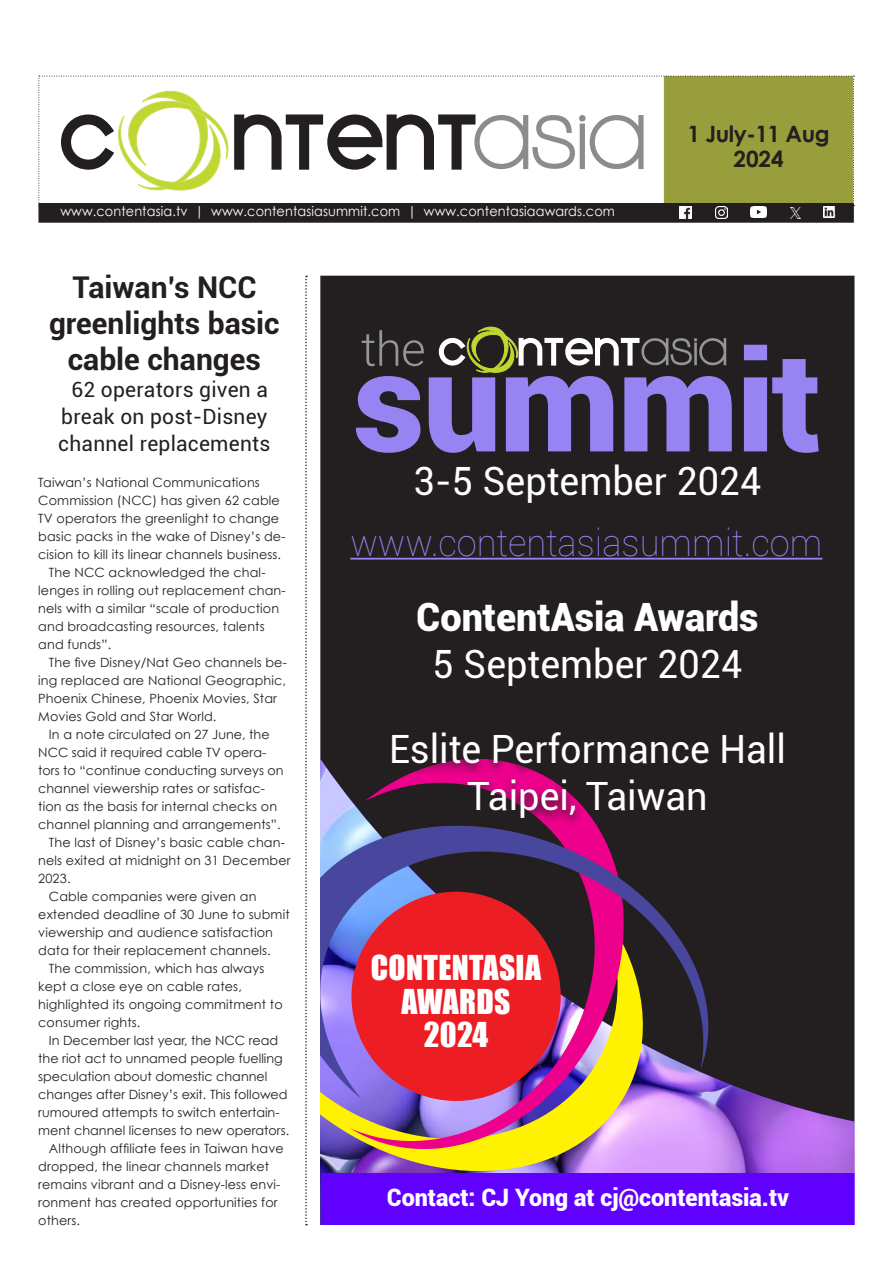
<style>
.page{position:relative;width:893px;height:1263px;background:#fff}
.page>*{position:absolute;margin:0;border:0;box-sizing:border-box;transform-origin:0 0}
.t1{font:39px/46.8px "Roboto";color:#fff;text-align:center}
.t2{font:900 39px "Roboto";color:#fff}
.t3{font:100 37.5px "Roboto";color:#9584f1}
.t4{font:31.5px/33.5px "Impact";letter-spacing:.01em;color:#fff;text-align:center}
.t5{font:700 30px/36px "Roboto";color:#231f20;text-align:center}
.t6{font:900 24px "Roboto";color:#fff}
.t7{font:700 22.5px/25.5px "Century Gothic";letter-spacing:-.02em;color:#231f20;text-align:center}
.t8{font:21px/27px "Roboto";letter-spacing:.01em;color:#231f20;text-align:center}
.t9{font:13.5px "Century Gothic";letter-spacing:.01em;color:#fff;scale:.95 1}
.t10{font:12.75px "Century Gothic";letter-spacing:.01em;color:#231f20}
</style>
<div class="page">
<div style="left:321px;top:276px;width:533px;height:899px;background:#231f20"></div>
<svg style="left:362px;top:330px;width:60px;height:15px"></svg>
<svg style="left:440px;top:326px;width:286px;height:19px"></svg>
<svg style="left:356px;top:345px;width:463px;height:108px"></svg>
<div style="left:39px;top:204px;width:814px;height:18px;background:#231f20"></div>
<div style="left:38px;top:203px;width:816px;height:20px;border:2px solid #231f20"></div>
<svg style="left:38px;top:76px;width:816px;height:142px"></svg>
<img style="left:320px;top:739px;width:535px;height:486px">
<div style="left:321px;top:1173px;width:534px;height:52px;background:#6000ff"></div>
<svg style="left:320px;top:1098px;width:336px;height:99px"></svg>
<img style="left:350px;top:747px;width:298px;height:427px">
<svg style="left:320px;top:804px;width:403px;height:294px"></svg>
<div style="left:351px;top:892px;width:210px;height:209px;background:#ed1d24;border-radius:50%"></div>
<div style="left:385px;top:461px;width:406px;height:369px;background:#231f20"></div>
<svg style="left:305px;top:276px;width:2px;height:949px"></svg>
<hr style="left:350px;top:558px;width:472px;height:2px;background:#9584f1">
<p class="t9" style="left:60px;top:203px;width:585px">www.contentasia.tv | www.contentasiasummit.com | www.contentasiaawards.com</p>
<h3 class="t7" style="left:687px;top:120px;width:144px">1 July-11 Aug<br>2024</h3>
<h3 class="t5" style="left:49px;top:268px;width:232px">Taiwan’s NCC greenlights basic cable changes</h3>
<h3 class="t8" style="left:58px;top:375px;width:214px">62 operators given a break on post-Disney channel replacements</h3>
<p class="t10" style="left:38px;top:475px;width:223px">Taiwan’s National Communications</p>
<p class="t10" style="left:38px;top:493px;width:243px">Commission (NCC) has given 62 cable</p>
<p class="t10" style="left:38px;top:511px;width:242px">TV operators the greenlight to change</p>
<p class="t10" style="left:38px;top:529px;width:249px">basic packs in the wake of Disney’s de-</p>
<p class="t10" style="left:38px;top:547px;width:244px">cision to kill its linear channels business.</p>
<p class="t10" style="left:49px;top:565px;width:218px">The NCC acknowledged the chal-</p>
<p class="t10" style="left:38px;top:583px;width:249px">lenges in rolling out replacement chan-</p>
<p class="t10" style="left:38px;top:601px;width:242px">nels with a similar “scale of production</p>
<p class="t10" style="left:38px;top:619px;width:228px">and broadcasting resources, talents</p>
<p class="t10" style="left:38px;top:637px;width:74px">and funds”.</p>
<p class="t10" style="left:49px;top:655px;width:240px">The five Disney/Nat Geo channels be-</p>
<p class="t10" style="left:38px;top:673px;width:249px">ing replaced are National Geographic,</p>
<p class="t10" style="left:38px;top:691px;width:240px">Phoenix Chinese, Phoenix Movies, Star</p>
<p class="t10" style="left:38px;top:709px;width:180px">Movies Gold and Star World.</p>
<p class="t10" style="left:49px;top:727px;width:222px">In a note circulated on 27 June, the</p>
<p class="t10" style="left:38px;top:745px;width:230px">NCC said it required cable TV opera-</p>
<p class="t10" style="left:38px;top:763px;width:247px">tors to “continue conducting surveys on</p>
<p class="t10" style="left:38px;top:781px;width:228px">channel viewership rates or satisfac-</p>
<p class="t10" style="left:38px;top:799px;width:240px">tion as the basis for internal checks on</p>
<p class="t10" style="left:38px;top:817px;width:244px">channel planning and arrangements”.</p>
<p class="t10" style="left:49px;top:835px;width:237px">The last of Disney’s basic cable chan-</p>
<p class="t10" style="left:38px;top:853px;width:254px">nels exited at midnight on 31 December</p>
<p class="t10" style="left:38px;top:871px;width:34px">2023.</p>
<p class="t10" style="left:49px;top:889px;width:209px">Cable companies were given an</p>
<p class="t10" style="left:38px;top:907px;width:253px">extended deadline of 30 June to submit</p>
<p class="t10" style="left:38px;top:925px;width:236px">viewership and audience satisfaction</p>
<p class="t10" style="left:38px;top:943px;width:234px">data for their replacement channels.</p>
<p class="t10" style="left:49px;top:961px;width:217px">The commission, which has always</p>
<p class="t10" style="left:38px;top:979px;width:205px">kept a close eye on cable rates,</p>
<p class="t10" style="left:38px;top:997px;width:246px">highlighted its ongoing commitment to</p>
<p class="t10" style="left:38px;top:1015px;width:104px">consumer rights.</p>
<p class="t10" style="left:49px;top:1033px;width:231px">In December last year, the NCC read</p>
<p class="t10" style="left:38px;top:1051px;width:246px">the riot act to unnamed people fuelling</p>
<p class="t10" style="left:38px;top:1069px;width:231px">speculation about domestic channel</p>
<p class="t10" style="left:38px;top:1087px;width:251px">changes after Disney’s exit. This followed</p>
<p class="t10" style="left:38px;top:1105px;width:243px">rumoured attempts to switch entertain-</p>
<p class="t10" style="left:38px;top:1123px;width:252px">ment channel licenses to new operators.</p>
<p class="t10" style="left:49px;top:1141px;width:236px">Although affiliate fees in Taiwan have</p>
<p class="t10" style="left:38px;top:1159px;width:232px">dropped, the linear channels market</p>
<p class="t10" style="left:38px;top:1177px;width:244px">remains vibrant and a Disney-less envi-</p>
<p class="t10" style="left:38px;top:1195px;width:241px">ronment has created opportunities for</p>
<p class="t10" style="left:38px;top:1213px;width:43px">others.</p>
<h1 class="t1" style="left:413px;top:456px;width:350px">3-5 September 2024</h1>
<h2 class="t3" style="left:350px;top:517px;width:473px">www.contentasiasummit.com</h2>
<h1 class="t2" style="left:416px;top:589px;width:344px">ContentAsia Awards</h1>
<h1 class="t1" style="left:433px;top:639px;width:311px">5 September 2024</h1>
<h1 class="t1" style="left:389px;top:725px;width:398px">Eslite Performance Hall<br>Taipei, Taiwan</h1>
<h3 class="t4" style="left:371px;top:950px;width:172px">CONTENTASIA<br>AWARDS<br>2024</h3>
<h3 class="t6" style="left:387px;top:1180px;width:404px">Contact: CJ Yong at cj@contentasia.tv</h3>
</div>
